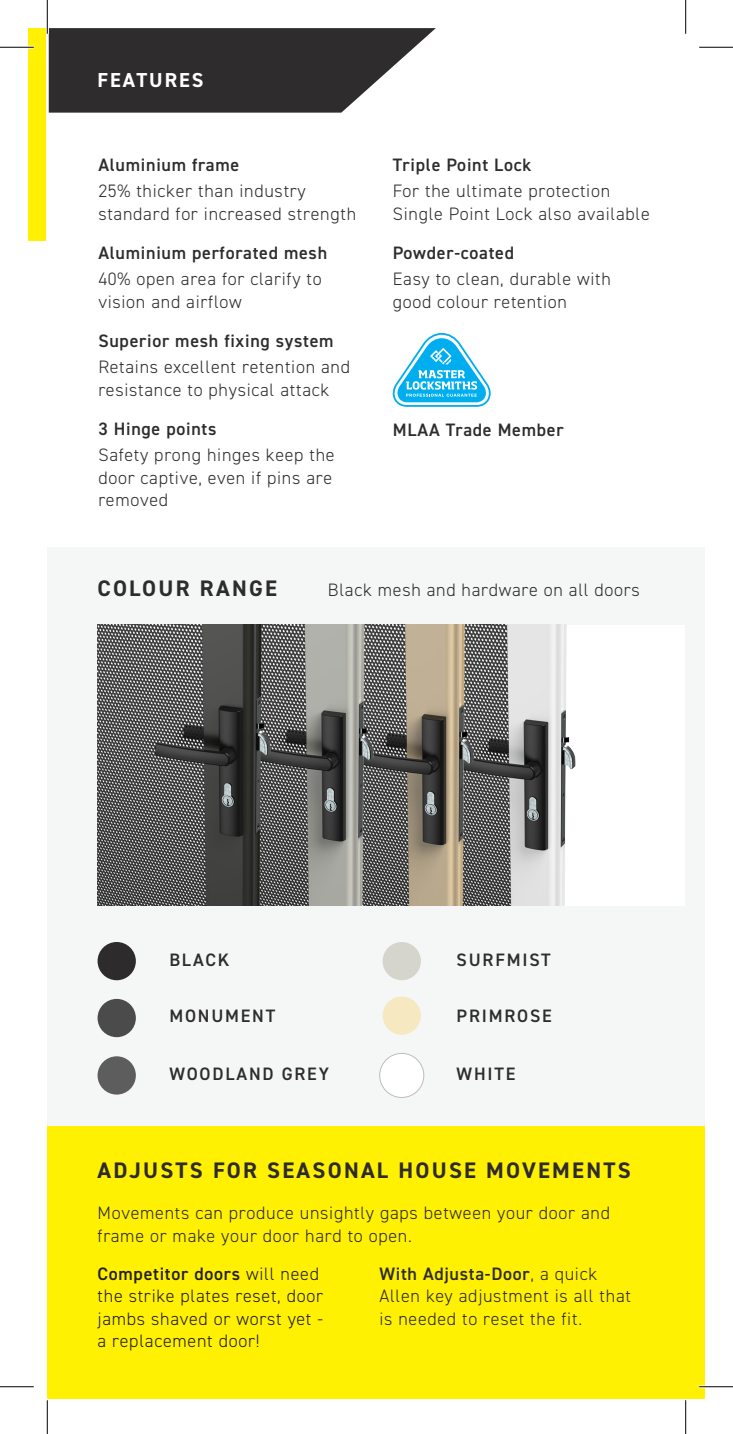
<style>
.page{position:relative;width:733px;height:1434px;background:#fff}
.page>*{position:absolute;margin:0;border:0;box-sizing:border-box;transform-origin:0 0}
.t1{font:700 22.5px "DIN2014";letter-spacing:.1em;color:#2d2b2c}
.t2{font:700 20.25px "DIN2014";letter-spacing:.1em;color:#fff}
.t3{font:300 18px/22.5px "DIN2014";letter-spacing:.04em;color:#2e2c2d}
.t4{font:300 18px/22.5px "DIN2014";letter-spacing:.04em;color:#2d2b2c}
.t5{font:600 18px "DIN2014";letter-spacing:.04em;color:#2e2c2d}
.t6{font:300 18px/22.5px "DIN2014";letter-spacing:.04em;color:#231f20}
.t7{font:600 18px "DIN2014";letter-spacing:.1em;color:#2e2c2d}
.s1{color:#2c2b2d}
.s2{font-weight:600}
</style>
<div class="page">
<div style="left:28px;top:28px;width:18px;height:213px;background:#fff101"></div>
<svg style="left:49px;top:28px;width:386px;height:85px;background:#474647"></svg>
<div style="left:47px;top:1126px;width:657px;height:273px;background:#fff101"></div>
<div style="left:47px;top:547px;width:657px;height:579px;background:#f5f7f7"></div>
<div style="left:382px;top:942px;width:39px;height:38px;background:#d5d5cd;border-radius:50%"></div>
<div style="left:97px;top:942px;width:39px;height:38px;background:#2d2b2c;border-radius:50%"></div>
<div style="left:97px;top:999px;width:39px;height:38px;background:#4a4b4a;border-radius:50%"></div>
<div style="left:97px;top:1056px;width:39px;height:38px;background:#5d5d5d;border-radius:50%"></div>
<div style="left:379px;top:1053px;width:44px;height:44px;background:#fff;border-radius:50%"></div>
<div style="left:379px;top:1053px;width:45px;height:45px;border:1px solid #bcbdc0;border-radius:50%"></div>
<div style="left:382px;top:996px;width:39px;height:39px;background:#f6e8c0;border-radius:50%"></div>
<div style="left:97px;top:625px;width:587px;height:281px;background:#fff"></div>
<img style="left:97px;top:625px;width:479px;height:281px">
<svg style="left:392px;top:333px;width:98px;height:74px"></svg>
<hr style="left:0;top:46px;width:34px;height:3px;background:#fff">
<hr style="left:699px;top:1385px;width:33px;height:3px;background:#fff">
<hr style="left:0;top:47px;width:34px;height:1px;background:#000">
<hr style="left:699px;top:47px;width:33px;height:1px;background:#000">
<hr style="left:0;top:1386px;width:34px;height:1px;background:#000">
<hr style="left:699px;top:1386px;width:33px;height:1px;background:#000">
<hr style="left:47px;top:0;width:1px;height:34px;background:#000">
<hr style="left:47px;top:1400px;width:1px;height:34px;background:#000">
<hr style="left:685px;top:0;width:1px;height:34px;background:#000">
<hr style="left:685px;top:1400px;width:1px;height:34px;background:#000">
<p class="t2" style="left:97px;top:66px;width:108px">FEATURES</p>
<p class="t5" style="left:98px;top:153px;width:142px">Aluminium frame</p>
<p class="t3" style="left:98px;top:180px;width:259px">25% thicker than industry standard for increased strength</p>
<p class="t5" style="left:98px;top:241px;width:230px">Aluminium perforated mesh</p>
<p class="t3" style="left:98px;top:268px;width:225px">40% open area for clarify to vision and airflow</p>
<p class="t5" style="left:98px;top:329px;width:237px">Superior mesh fixing system</p>
<p class="t3" style="left:98px;top:356px;width:253px">Retains excellent retention and resistance to physical attack</p>
<p class="t5" style="left:98px;top:417px;width:119px">3 Hinge points</p>
<p class="t3" style="left:98px;top:444px;width:238px">Safety prong hinges keep the door captive, even if pins are removed</p>
<p class="t5" style="left:392px;top:153px;width:140px">Triple Point Lock</p>
<p class="t3" style="left:392px;top:180px;width:219px">For the ultimate protection</p>
<p class="t3" style="left:392px;top:202px;width:258px">Single Point Lock also available</p>
<p class="t5" style="left:392px;top:241px;width:123px">Powder-coated</p>
<p class="t3" style="left:392px;top:268px;width:220px">Easy to clean, durable with good colour retention</p>
<p class="t5" style="left:392px;top:418px;width:172px">MLAA Trade Member</p>
<p class="t1" style="left:97px;top:573px;width:181px">COLOUR RANGE</p>
<p class="t4" style="left:328px;top:579px;width:313px"><span class="s1">Black mesh and h</span>ardware on all doors</p>
<p class="t5" style="left:169px;top:947px;width:61px">BLACK</p>
<p class="t7" style="left:169px;top:1004px;width:107px">MONUMENT</p>
<p class="t7" style="left:456px;top:947px;width:96px">SURFMIST</p>
<p class="t7" style="left:456px;top:1004px;width:97px">PRIMROSE</p>
<p class="t7" style="left:169px;top:1062px;width:161px">WOODLAND GREY</p>
<p class="t5" style="left:456px;top:1062px;width:60px">WHITE</p>
<p class="t1" style="left:97px;top:1155px;width:534px">ADJUSTS FOR SEASONAL HOUSE MOVEMENTS</p>
<p class="t4" style="left:97px;top:1202px;width:514px">Movements can produce unsightly gaps between your door and frame or make your door hard to open.</p>
<p class="t6" style="left:97px;top:1262px;width:227px"><span class="s2">Competitor doors</span> will need the strike plates reset, door jambs shaved or worst yet - a replacement door!</p>
<p class="t4" style="left:379px;top:1262px;width:253px"><span class="s2">With Adjusta-Door</span>, a quick<br>Allen key adjustment is all that is needed to reset the fit.</p>
</div>
